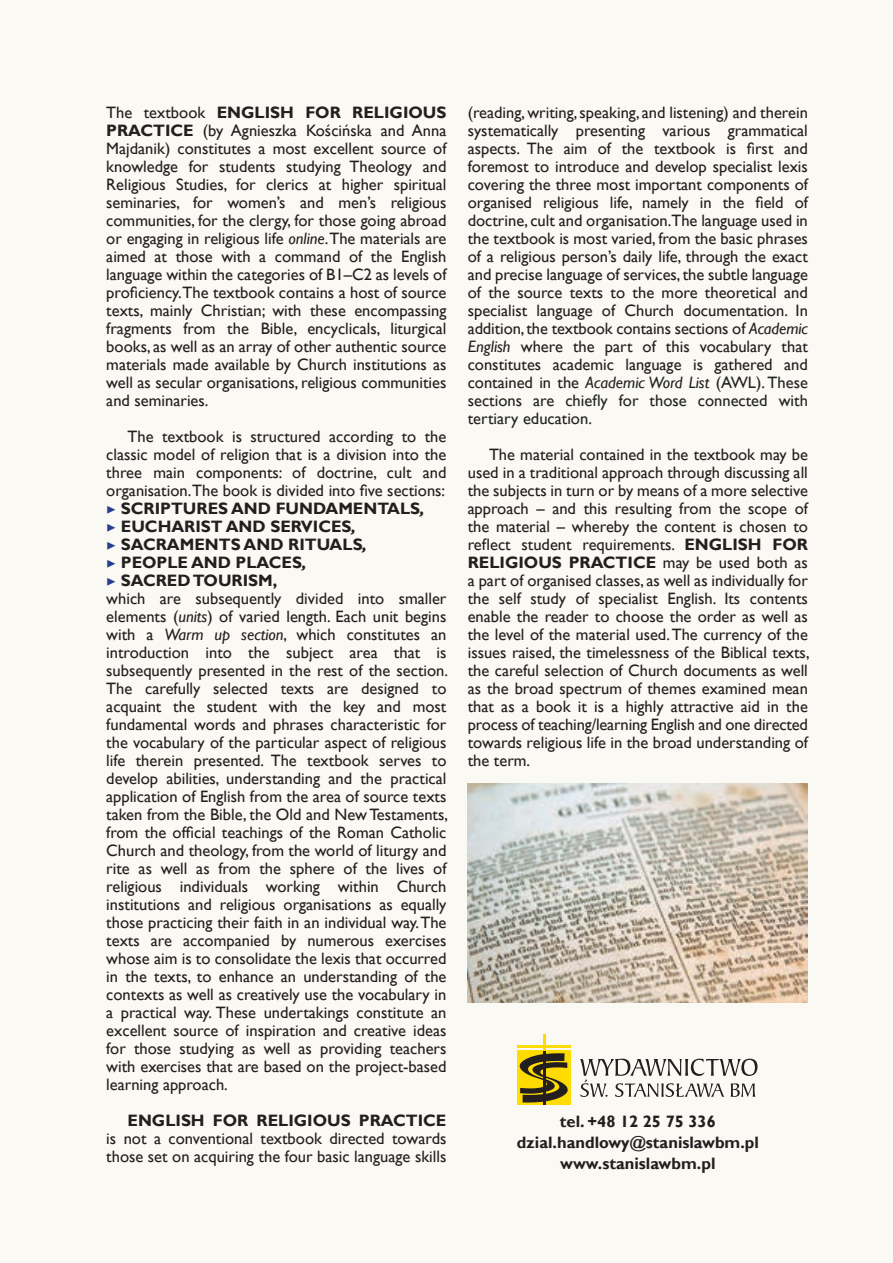
<style>
.page{position:relative;width:893px;height:1263px;background:#fbf9f4}
.page>*{position:absolute;margin:0;border:0;box-sizing:border-box;transform-origin:0 0}
.FRAGMENT{font:16.5px/18px "Gill Sans";color:#231f20;text-align:justify}
.FRAGMENT-2{font:700 16.5px "Gill Sans";color:#231f20}
.TEKST{font:700 16.5px "Gill Sans";color:#231f20}
.s1{font-weight:700}
.s2{font-style:italic}
.s3{font-family:"Minion Pro";font-weight:400;color:#253f8e}
.s4{font-style:italic;color:#222}
.s5{color:#222}
</style>
<div class="page">
<svg style="left:580px;top:1059px;width:177px;height:38px"></svg>
<div style="left:517px;top:1050px;width:54px;height:55px;background:#ffdc01"></div>
<hr style="left:543px;top:1050px;width:2px;height:55px;background:#231f20">
<svg style="left:520px;top:1034px;width:48px;height:68px"></svg>
<hr style="left:517px;top:1045px;width:54px;height:3px;background:#ffdc01">
<img style="left:468px;top:783px;width:340px;height:219px">
<p class="FRAGMENT" style="left:106px;top:103px;width:342px">The textbook <span class="s1">ENGLISH FOR RELIGIOUS PRACTICE</span> (by Agnieszka Kościńska and Anna Majdanik) constitutes a most excellent source of knowledge for students studying Theology and Religious Studies, for clerics at higher spiritual seminaries, for women’s and men’s religious communities, for the clergy, for those going abroad or engaging in religious life <span class="s2">online</span>. The materials are aimed at those with a command of the English language within the categories of B1–C2 as levels of proficiency.The textbook contains a host of source texts, mainly Christian; with these encompassing fragments from the Bible, encyclicals, liturgical books, as well as an array of other authentic source materials made available by Church institutions as well as secular organisations, religious communities and seminaries.</p>
<p class="FRAGMENT" style="left:106px;top:427px;width:342px;text-indent:21px">The textbook is structured according to the classic model of religion that is a division into the three main components: of doctrine, cult and organisation.The book is divided into five sections:</p>
<p class="FRAGMENT-2" style="left:106px;top:498px;width:320px"><span class="s3">▶</span> SCRIPTURES AND FUNDAMENTALS<span class="s2">,</span></p>
<p class="FRAGMENT-2" style="left:106px;top:516px;width:251px"><span class="s3">▶</span> EUCHARIST AND SERVICES<span class="s2">,</span></p>
<p class="FRAGMENT-2" style="left:106px;top:534px;width:262px"><span class="s3">▶</span> SACRAMENTS AND RITUALS<span class="s2">,</span></p>
<p class="FRAGMENT-2" style="left:106px;top:552px;width:201px"><span class="s3">▶</span> PEOPLE AND PLACES<span class="s2">,</span></p>
<p class="FRAGMENT-2" style="left:106px;top:570px;width:172px"><span class="s3">▶</span> SACRED TOURISM,</p>
<p class="FRAGMENT" style="left:106px;top:589px;width:343px">which are subsequently divided into smaller elements (<span class="s2">units</span>) of varied length. Each unit begins with a <span class="s2">Warm up section</span>, which constitutes an introduction into the subject area that is subsequently presented in the rest of the section.<br>The carefully selected texts are designed to acquaint the student with the key and most fundamental words and phrases characteristic for the vocabulary of the particular aspect of religious life therein presented. The textbook serves to develop abilities, understanding and the practical application of English from the area of source texts taken from the Bible, the Old and New Testaments, from the official teachings of the Roman Catholic Church and theology, from the world of liturgy and rite as well as from the sphere of the lives of religious individuals working within Church institutions and religious organisations as equally those practicing their faith in an individual way. The texts are accompanied by numerous exercises whose aim is to consolidate the lexis that occurred in the texts, to enhance an understanding of the contexts as well as creatively use the vocabulary in a practical way. These undertakings constitute an excellent source of inspiration and creative ideas for those studying as well as providing teachers with exercises that are based on the project-based learning approach.</p>
<p class="FRAGMENT" style="left:106px;top:1112px;width:342px;text-indent:21px"><span class="s1">ENGLISH FOR RELIGIOUS PRACTICE </span>is not a conventional textbook directed towards those set on acquiring the four basic language skills</p>
<p class="FRAGMENT" style="left:468px;top:104px;width:342px">(reading, writing, speaking, and listening) and therein systematically presenting various grammatical aspects. The aim of the textbook is first and foremost to introduce and develop specialist lexis covering the three most important components of organised religious life, namely in the field of doctrine, cult and organisation.The language used in the textbook is most varied, from the basic phrases of a religious person’s daily life, through the exact and precise language of services, the subtle language of the source texts to the more theoretical and specialist language of Church documentation. In addition, the textbook contains sections of <span class="s2">Academic English</span> where the part of this vocabulary that constitutes academic language is gathered and contained in the <span class="s4">Academic Word List</span> <span class="s5">(AWL). These sections are chiefly for those connected with tertiary education.</span></p>
<p class="FRAGMENT" style="left:468px;top:445px;width:343px;text-indent:21px">The material contained in the textbook may be used in a traditional approach through discussing all the subjects in turn or by means of a more selective approach – and this resulting from the scope of the material – whereby the content is chosen to reflect student requirements. <span class="s1">ENGLISH FOR RELIGIOUS PRACTICE</span> may be used both as a part of organised classes, as well as individually for the self study of specialist English. Its contents enable the reader to choose the order as well as the level of the material used. The currency of the issues raised, the timelessness of the Biblical texts, the careful selection of Church documents as well as the broad spectrum of themes examined mean that as a book it is a highly attractive aid in the process of teaching/learning English and one directed towards religious life in the broad understanding of the term.</p>
<p class="TEKST" style="left:560px;top:1111px;width:157px">tel. +48 12 25 75 336</p>
<p class="TEKST" style="left:517px;top:1133px;width:244px">dzial.handlowy@stanislawbm.pl</p>
<p class="TEKST" style="left:560px;top:1154px;width:157px">www.stanislawbm.pl</p>
</div>
